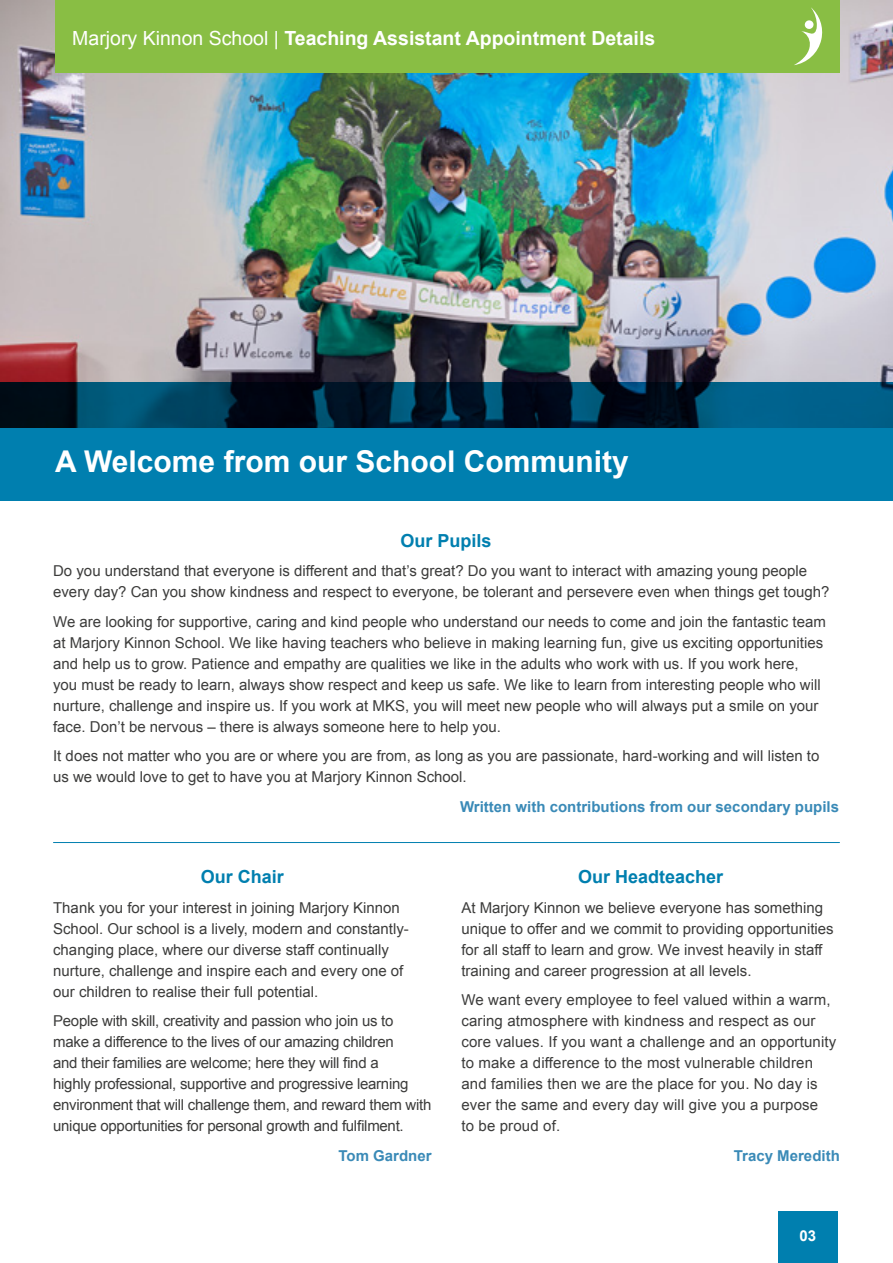
<style>
.page{position:relative;width:893px;height:1263px;background:#fff}
.page>*{position:absolute;margin:0;border:0;box-sizing:border-box;transform-origin:0 0}
.t1{font:700 30px "Arial";color:#fff}
.t2{font:700 19.5px "Arial";color:#fff}
.t3{font:700 18px "Arial";color:#007faf}
.t4{font:15px/21px "Arial";color:#3c3c3b}
.t5{font:15px/21px "Arial";letter-spacing:-.02em;color:#3c3c3b}
.t6{font:700 15px "Arial";color:#3a8ab7}
.t7{font:700 15px "Arial";color:#fff}
.s1{font-weight:400}
</style>
<div class="page">
<img style="left:0;top:0;width:893px;height:383px">
<svg style="left:0;top:383px;width:893px;height:46px;background:#00314b"></svg>
<div style="left:0;top:429px;width:893px;height:72px;background:#007faf"></div>
<hr style="left:53px;top:842px;width:787px;height:1px;background:#007faf">
<div style="left:55px;top:0;width:785px;height:72px;background:#89be44"></div>
<div style="left:778px;top:1212px;width:60px;height:51px;background:#007faf"></div>
<svg style="left:794px;top:7px;width:29px;height:58px"></svg>
<svg style="left:804px;top:20px;width:10px;height:9px"></svg>
<h2 class="t2" style="left:72px;top:25px;width:584px"><span class="s1">Marjory Kinnon School |</span> Teaching Assistant Appointment Details</h2>
<h1 class="t1" style="left:55px;top:441px;width:575px">A Welcome from our School Community</h1>
<p class="t3" style="left:401px;top:529px;width:93px">Our Pupils</p>
<p class="t4" style="left:53px;top:561px;width:778px">Do you understand that everyone is different and that’s great? Do you want to interact with amazing young people every day? Can you show kindness and respect to everyone, be tolerant and persevere even when things get tough?</p>
<p class="t4" style="left:53px;top:611px;width:774px">We are looking for supportive, caring and kind people who understand our needs to come and join the fantastic team at Marjory Kinnon School. We like having teachers who believe in making learning fun, give us exciting opportunities and help us to grow. Patience and empathy are qualities we like in the adults who work with us. If you work here, you must be ready to learn, always show respect and keep us safe. We like to learn from interesting people who will nurture, challenge and inspire us. If you work at MKS, you will meet new people who will always put a smile on your face. Don’t be nervous – there is always someone here to help you.</p>
<p class="t4" style="left:53px;top:746px;width:768px">It does not matter who you are or where you are from, as long as you are passionate, hard-working and will listen to us we would love to get to have you at Marjory Kinnon School.</p>
<p class="t6" style="left:460px;top:797px;width:380px">Written with contributions from our secondary pupils</p>
<p class="t3" style="left:201px;top:865px;width:85px">Our Chair</p>
<p class="t4" style="left:53px;top:897px;width:357px">Thank you for your interest in joining Marjory Kinnon School. Our school is a lively, modern and constantly&shy;changing place, where our diverse staff continually nurture, challenge and inspire each and every one of our children to realise their full potential.</p>
<p class="t5" style="left:53px;top:1011px;width:380px">People with skill, creativity and passion who join us to make a difference to the lives of our amazing children<br>and their families are welcome; here they will find a<br>highly professional, supportive and progressive learning environment that will challenge them, and reward them with unique opportunities for personal growth and fulfilment.</p>
<p class="t6" style="left:339px;top:1146px;width:95px">Tom Gardner</p>
<p class="t3" style="left:578px;top:865px;width:147px">Our Headteacher</p>
<p class="t4" style="left:461px;top:897px;width:374px">At Marjory Kinnon we believe everyone has something unique to offer and we commit to providing opportunities for all staff to learn and grow. We invest heavily in staff training and career progression at all levels.</p>
<p class="t4" style="left:461px;top:990px;width:376px">We want every employee to feel valued within a warm, caring atmosphere with kindness and respect as our core values. If you want a challenge and an opportunity to make a difference to the most vulnerable children and families then we are the place for you. No day is ever the same and every day will give you a purpose<br>to be proud of.</p>
<p class="t6" style="left:734px;top:1146px;width:107px">Tracy Meredith</p>
<p class="t7" style="left:800px;top:1225px;width:18px">03</p>
</div>
